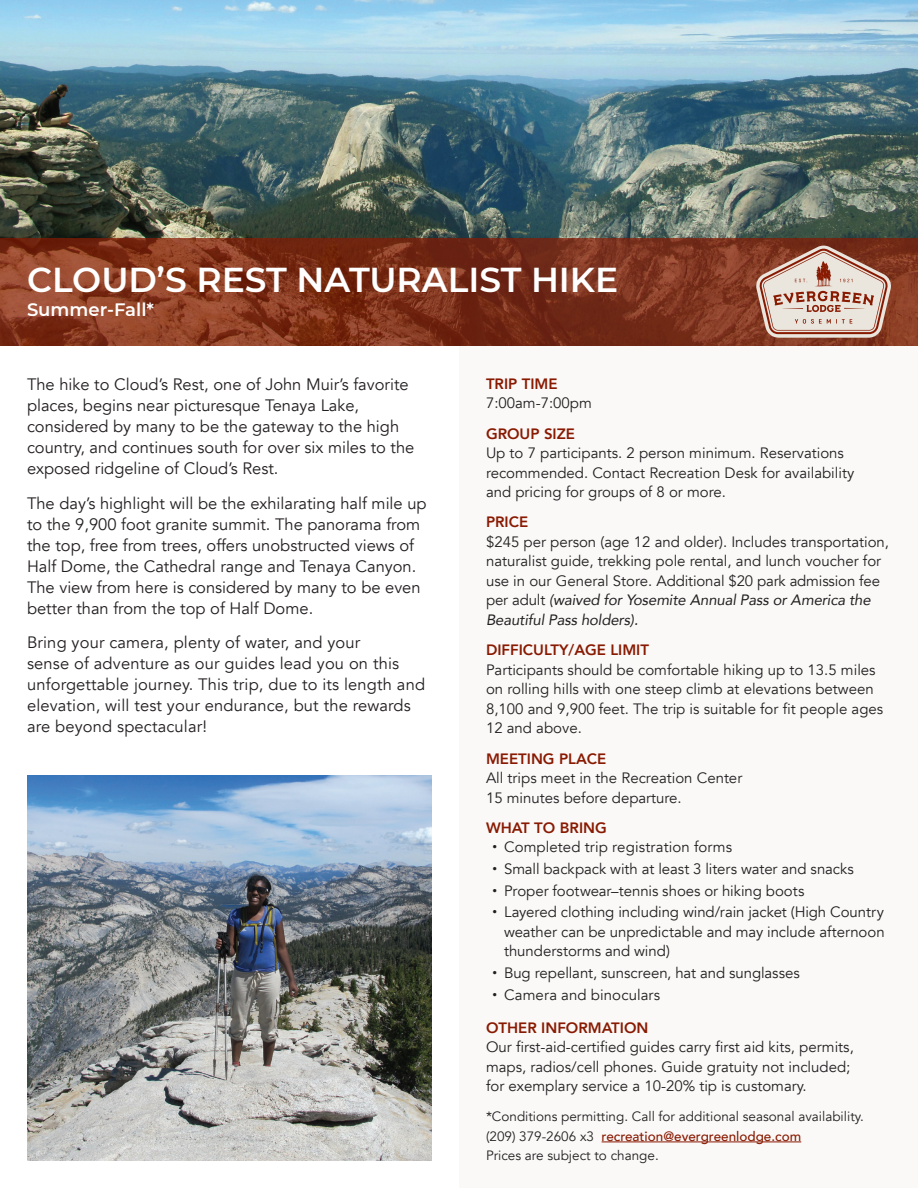
<style>
.page{position:relative;width:918px;height:1188px;background:#fff}
.page>*{position:absolute;margin:0;border:0;box-sizing:border-box;transform-origin:0 0}
.Section_Head{font:600 34.5px "Montserrat";color:#fff}
.Section_Head-2{font:600 18px "Montserrat";color:#fff}
.intro_copy{font:16.5px/21px "Avenir";color:#231f20}
.body_copy{font:15px/19.5px "Avenir";color:#231f20}
.detail_bullets{font:15px/19.5px "Avenir";color:#231f20;text-align:justify}
.body_copy-2{font:800 15px "Avenir";color:#891a02}
.body_copy-3{font:13.5px/19.5px "Avenir";color:#231f20}
.s1{font-weight:800;color:#891a02}
.s2{font-style:italic}
.s3{font-family:"Helvetica";font-weight:700}
.s4{font-weight:500;color:#891a02}
</style>
<div class="page">
<div style="left:459px;top:335px;width:459px;height:853px;background:#faf9f8"></div>
<img style="left:0;top:0;width:918px;height:238px">
<img style="left:27px;top:775px;width:405px;height:386px">
<svg style="left:0;top:238px;width:918px;height:108px;background:#80341e"></svg>
<hr style="left:602px;top:1142px;width:199px;height:1px;background:#891a02">
<svg style="left:756px;top:246px;width:135px;height:92px;background:#c3a092"></svg>
<p class="Section_Head" style="left:27px;top:256px;width:593px">CLOUD’S REST NATURALIST HIKE</p>
<p class="Section_Head-2" style="left:27px;top:297px;width:129px">Summer-Fall*</p>
<p class="intro_copy" style="left:27px;top:374px;width:389px">The hike to Cloud’s Rest, one of John Muir’s favorite places, begins near picturesque Tenaya Lake, considered by many to be the gateway to the high country, and continues south for over six miles to the exposed ridgeline of Cloud’s Rest.</p>
<p class="intro_copy" style="left:27px;top:493px;width:401px">The day’s highlight will be the exhilarating half mile up to the 9,900 foot granite summit. The panorama from the top, free from trees, offers unobstructed views of Half Dome, the Cathedral range and Tenaya Canyon.<br>The view from here is considered by many to be even better than from the top of Half Dome.</p>
<p class="intro_copy" style="left:27px;top:632px;width:400px">Bring your camera, plenty of water, and your<br>sense of adventure as our guides lead you on this unforgettable journey. This trip, due to its length and elevation, will test your endurance, but the rewards are beyond spectacular!</p>
<p class="body_copy" style="left:486px;top:374px;width:107px"><span class="s1">TRIP TIME<br></span>7:00am-7:00pm</p>
<p class="body_copy" style="left:486px;top:424px;width:370px"><span class="s1">GROUP SIZE<br></span>Up to 7 participants. 2 person minimum. Reservations recommended. Contact Recreation Desk for availability and pricing for groups of 8 or more.</p>
<p class="body_copy" style="left:486px;top:513px;width:405px"><span class="s1">PRICE<br></span>$245 per person (age 12 and older). Includes transportation, naturalist guide, trekking pole rental, and lunch voucher for use in our General Store. Additional $20 park admission fee per adult <span class="s2">(waived for Yosemite Annual Pass or America the Beautiful Pass holders).</span></p>
<p class="body_copy" style="left:486px;top:641px;width:399px"><span class="s1">DIFFICULTY/AGE LIMIT<br></span>Participants should be comfortable hiking up to 13.5 miles on rolling hills with one steep climb at elevations between 8,100 and 9,900 feet. The trip is suitable for fit people ages 12 and above.</p>
<p class="body_copy" style="left:486px;top:749px;width:258px"><span class="s1">MEETING PLACE<br></span>All trips meet in the Recreation Center<br>15 minutes before departure.</p>
<p class="body_copy-2" style="left:486px;top:816px;width:122px">WHAT TO BRING</p>
<p class="detail_bullets" style="left:492px;top:838px;width:242px"><span class="s3">•</span> Completed trip registration forms</p>
<p class="detail_bullets" style="left:492px;top:859px;width:363px"><span class="s3">•</span> Small backpack with at least 3 liters water and snacks</p>
<p class="detail_bullets" style="left:492px;top:881px;width:314px"><span class="s3">•</span> Proper footwear–tennis shoes or hiking boots</p>
<p class="detail_bullets" style="left:504px;top:903px;width:382px;text-indent:-12px"><span class="s3">•</span> Layered clothing including wind/rain jacket (High Country weather can be unpredictable and may include afternoon thunderstorms and wind)</p>
<p class="detail_bullets" style="left:492px;top:963px;width:310px"><span class="s3">•</span> Bug repellant, sunscreen, hat and sunglasses</p>
<p class="detail_bullets" style="left:492px;top:985px;width:170px"><span class="s3">•</span> Camera and binoculars</p>
<p class="body_copy" style="left:486px;top:1018px;width:369px"><span class="s1">OTHER INFORMATION<br></span>Our first-aid-certified guides carry first aid kits, permits, maps, radios/cell phones. Guide gratuity not included; for exemplary service a 10-20% tip is customary.</p>
<p class="body_copy-3" style="left:486px;top:1107px;width:379px">*Conditions permitting. Call for additional seasonal availability. (209) 379-2606 x3 <span class="s4">recreation@evergreenlodge.com<br></span>Prices are subject to change.</p>
</div>
